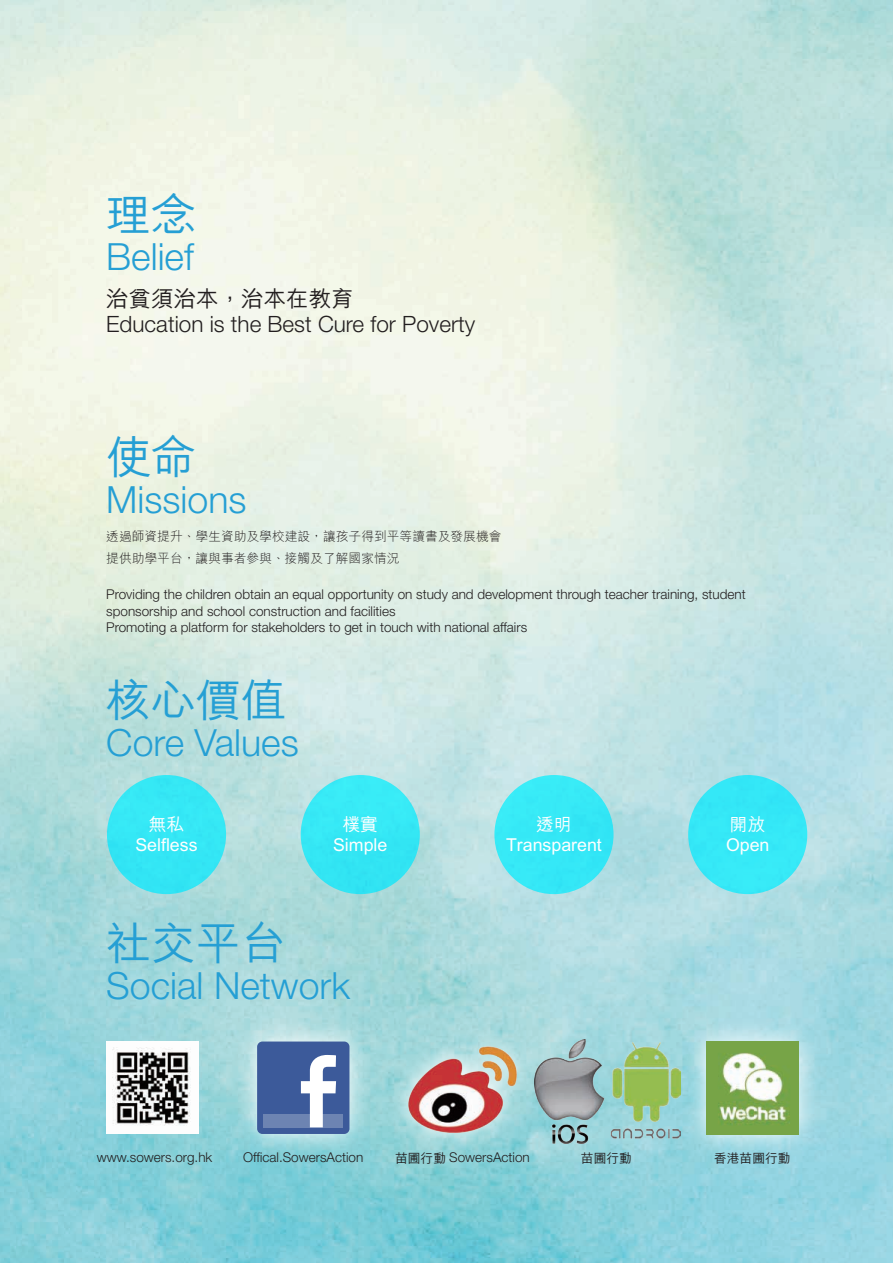
<style>
.page{position:relative;width:893px;height:1263px;background:#fff}
.page>*{position:absolute;margin:0;border:0;box-sizing:border-box;transform-origin:0 0}
.t1{font:500 45px "M Hei HK";color:#259fd4}
.t2{font:300 37.5px "Helvetica Neue LT Std";color:#259fd4}
.t3{font:300 22.5px "Helvetica Neue LT Std";color:#231f20}
.t4{font:500 22.5px "M Hei HK";color:#231f20}
.t5{font:500 17.7px/20.1px "M Hei HK";color:#fff;text-align:center}
.t6{font:300 13.5px/16.5px "Helvetica Neue LT Std";color:#231f20}
.t7{font:300 12.75px/21.5px "M Hei HK";color:#231f20}
.t8{font:500 12.75px "M Hei HK";color:#231f20}
.s1{font-family:"M Hei HK";font-weight:500;font-size:12.75px}
</style>
<div class="page">
<img style="left:0;top:0;width:893px;height:1263px">
<div style="left:107px;top:775px;width:119px;height:119px;background:#35e7f5;border-radius:50%"></div>
<div style="left:301px;top:775px;width:119px;height:119px;background:#35e7f4;border-radius:50%"></div>
<div style="left:494px;top:775px;width:119px;height:119px;background:#35e8f6;border-radius:50%"></div>
<div style="left:688px;top:775px;width:119px;height:119px;background:#35e8f7;border-radius:50%"></div>
<img style="left:106px;top:1041px;width:93px;height:93px">
<svg style="left:233px;top:1017px;width:140px;height:141px;background:#a5d9dd"></svg>
<div style="left:257px;top:1041px;width:92px;height:93px;background:#3c5a9a;border-radius:5px"></div>
<div style="left:264px;top:1114px;width:79px;height:13px;background:#6d84b2"></div>
<svg style="left:301px;top:1055px;width:35px;height:72px"></svg>
<svg style="left:387px;top:1023px;width:152px;height:133px;background:#9ed6da"></svg>
<img style="left:407px;top:1045px;width:111px;height:89px">
<svg style="left:683px;top:1017px;width:139px;height:142px;background:#a7dae2"></svg>
<img style="left:706px;top:1041px;width:92px;height:94px">
<img style="left:535px;top:1039px;width:145px;height:105px">
<h1 class="t1" style="left:106px;top:182px;width:91px">理念</h1>
<h2 class="t2" style="left:106px;top:234px;width:89px">Belief</h2>
<h3 class="t4" style="left:106px;top:283px;width:249px">治貧須治本，治本在教育</h3>
<h3 class="t3" style="left:106px;top:310px;width:370px">Education is the Best Cure for Poverty</h3>
<h1 class="t1" style="left:106px;top:425px;width:91px">使命</h1>
<h2 class="t2" style="left:106px;top:477px;width:142px">Missions</h2>
<p class="t7" style="left:106px;top:525px;width:397px">透過師資提升、學生資助及學校建設，讓孩子得到平等讀書及發展機會提供助學平台，讓與事者參與、接觸及了解國家情況</p>
<p class="t6" style="left:106px;top:586px;width:641px">Providing the children obtain an equal opportunity on study and development through teacher training, student sponsorship and school construction and facilities<br>Promoting a platform for stakeholders to get in touch with national affairs</p>
<h1 class="t1" style="left:106px;top:667px;width:181px">核心價值</h1>
<h2 class="t2" style="left:106px;top:719px;width:194px">Core Values</h2>
<h3 class="t5" style="left:135px;top:813px;width:64px">無私<br>Selfless</h3>
<h3 class="t5" style="left:333px;top:813px;width:56px">樸實<br>Simple</h3>
<h3 class="t5" style="left:506px;top:813px;width:97px">透明<br>Transparent</h3>
<h3 class="t5" style="left:726px;top:813px;width:45px;text-align:left">開放<br>Open</h3>
<h1 class="t1" style="left:106px;top:910px;width:181px">社交平台</h1>
<h2 class="t2" style="left:106px;top:962px;width:245px">Social Network</h2>
<p class="t6" style="left:97px;top:1149px;width:117px">www.sowers.org.hk</p>
<p class="t6" style="left:243px;top:1149px;width:122px">Offical.SowersAction</p>
<p class="t6" style="left:395px;top:1149px;width:136px"><span class="s1">苗圃行動</span> SowersAction</p>
<p class="t8" style="left:581px;top:1149px;width:52px">苗圃行動</p>
<p class="t8" style="left:714px;top:1149px;width:78px">香港苗圃行動</p>
</div>
